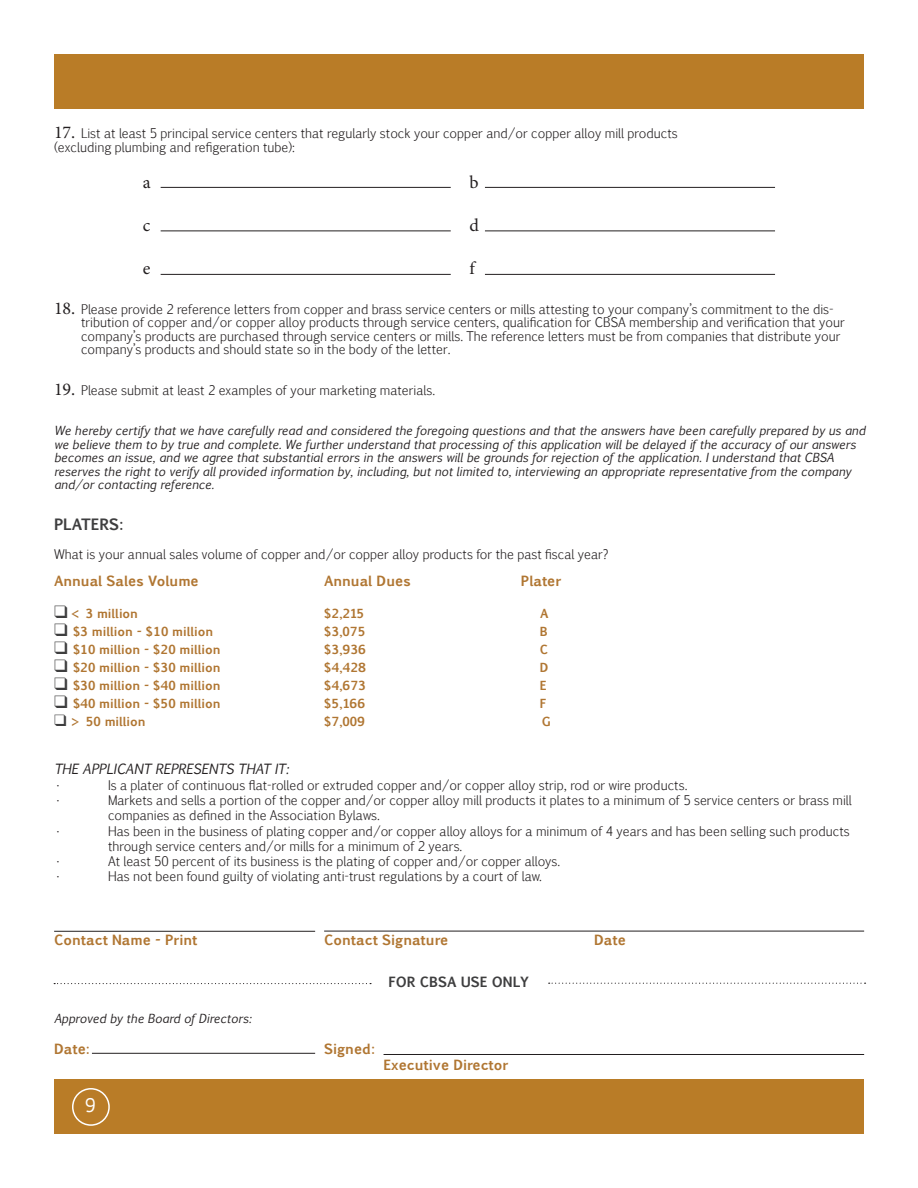
<style>
.page{position:relative;width:918px;height:1188px;background:#fff}
.page>*{position:absolute;margin:0;border:0;box-sizing:border-box;transform-origin:0 0}
.t1{font:18px "Minion Pro";color:#231f20}
.t2{font:18px "Pigiarniq";color:#fff}
.t3{font:700 15px "Pigiarniq";color:#3e3e3f}
.t4{font:700 13.5px "Pigiarniq";color:#b07632}
.t5{font:italic 13.5px "Pigiarniq";color:#231f20}
.t6{font:700 13.5px "Pigiarniq";color:#3e3e3f}
.t7{font:300 12.75px/13.5px "Pigiarniq";color:#231f20}
.t8{font:italic 12px/13.5px "Pigiarniq";color:#231f20}
.t9{font:700 12px "Pigiarniq";color:#b07632}
.s1{font-family:"Minion Pro";font-weight:400;font-size:18px}
.s2{color:#3e3e3f}
</style>
<div class="page">
<div style="left:54px;top:1080px;width:810px;height:54px;background:#b97c27"></div>
<div style="left:72px;top:1088px;width:38px;height:38px;border:2px solid #fff;border-radius:50%"></div>
<div style="left:54px;top:54px;width:810px;height:54px;background:#b97c27"></div>
<hr style="left:161px;top:187px;width:290px;height:1px;background:#231f20">
<hr style="left:161px;top:231px;width:290px;height:1px;background:#231f20">
<hr style="left:161px;top:274px;width:290px;height:1px;background:#231f20">
<hr style="left:485px;top:187px;width:290px;height:1px;background:#231f20">
<hr style="left:485px;top:231px;width:290px;height:1px;background:#231f20">
<hr style="left:485px;top:274px;width:290px;height:1px;background:#231f20">
<hr style="left:54px;top:931px;width:261px;height:1px;background:#231f20">
<hr style="left:92px;top:1053px;width:223px;height:1px;background:#231f20">
<hr style="left:384px;top:1054px;width:480px;height:1px;background:#231f20">
<hr style="left:324px;top:931px;width:540px;height:1px;background:#231f20">
<svg style="left:54px;top:983px;width:317px;height:1px"></svg>
<svg style="left:549px;top:983px;width:317px;height:1px"></svg>
<p class="t7" style="left:54px;top:126px;width:625px"><span class="s1">17.</span> List at least 5 principal service centers that regularly stock your copper and/or copper alloy mill products</p>
<p class="t7" style="left:54px;top:140px;width:243px">(excluding plumbing and refigeration tube):</p>
<p class="t1" style="left:143px;top:170px;width:9px">a</p>
<p class="t1" style="left:143px;top:213px;width:9px">c</p>
<p class="t1" style="left:143px;top:256px;width:9px">e</p>
<p class="t1" style="left:469px;top:170px;width:11px">b</p>
<p class="t1" style="left:469px;top:213px;width:11px">d</p>
<p class="t1" style="left:469px;top:256px;width:7px">f</p>
<p class="t7" style="left:81px;top:302px;width:765px;text-indent:-27px"><span class="s1">18.</span> Please provide 2 reference letters from copper and brass service centers or mills attesting to your company’s commitment to the dis&shy;tribution of copper and/or copper alloy products through service centers, qualification for CBSA membership and verification that your company’s products are purchased through service centers or mills. The reference letters must be from companies that distribute your company’s products and should state so in the body of the letter.</p>
<p class="t7" style="left:54px;top:383px;width:383px"><span class="s1">19.</span> Please submit at least 2 examples of your marketing materials.</p>
<p class="t8" style="left:54px;top:424px;width:813px">We hereby certify that we have carefully read and considered the foregoing questions and that the answers have been carefully prepared by us and we believe them to by true and complete. We further understand that processing of this application will be delayed if the accuracy of our answers becomes an issue, and we agree that substantial errors in the answers will be grounds for rejection of the application. I understand that CBSA reserves the right to verify all provided information by, including, but not limited to, interviewing an appropriate representative from the company and/or contacting reference.</p>
<p class="t3" style="left:54px;top:513px;width:71px">PLATERS:</p>
<p class="t7" style="left:54px;top:547px;width:556px">What is your annual sales volume of copper and/or copper alloy products for the past fiscal year?</p>
<p class="t4" style="left:54px;top:571px;width:146px">Annual Sales Volume</p>
<p class="t4" style="left:324px;top:571px;width:88px">Annual Dues</p>
<p class="t4" style="left:521px;top:571px;width:42px">Plater</p>
<p class="t9" style="left:54px;top:604px;width:86px"><span class="s2">❑</span> &lt; 3 million</p>
<p class="t9" style="left:324px;top:604px;width:42px">$2,215</p>
<p class="t9" style="left:540px;top:604px;width:10px">A</p>
<p class="t9" style="left:54px;top:622px;width:161px"><span class="s2">❑</span> $3 million - $10 million</p>
<p class="t9" style="left:324px;top:622px;width:43px">$3,075</p>
<p class="t9" style="left:540px;top:622px;width:9px">B</p>
<p class="t9" style="left:54px;top:640px;width:168px"><span class="s2">❑</span> $10 million - $20 million</p>
<p class="t9" style="left:324px;top:640px;width:44px">$3,936</p>
<p class="t9" style="left:540px;top:640px;width:10px">C</p>
<p class="t9" style="left:54px;top:658px;width:168px"><span class="s2">❑</span> $20 million - $30 million</p>
<p class="t9" style="left:324px;top:658px;width:44px">$4,428</p>
<p class="t9" style="left:540px;top:658px;width:10px">D</p>
<p class="t9" style="left:54px;top:676px;width:168px"><span class="s2">❑</span> $30 million - $40 million</p>
<p class="t9" style="left:324px;top:676px;width:44px">$4,673</p>
<p class="t9" style="left:540px;top:676px;width:8px">E</p>
<p class="t9" style="left:54px;top:694px;width:168px"><span class="s2">❑</span> $40 million - $50 million</p>
<p class="t9" style="left:324px;top:694px;width:43px">$5,166</p>
<p class="t9" style="left:540px;top:694px;width:8px">F</p>
<p class="t9" style="left:54px;top:712px;width:93px"><span class="s2">❑</span> &gt; 50 million</p>
<p class="t9" style="left:324px;top:712px;width:43px">$7,009</p>
<p class="t9" style="left:542px;top:712px;width:10px">G</p>
<p class="t5" style="left:54px;top:760px;width:236px">THE APPLICANT REPRESENTS THAT IT:</p>
<p class="t7" style="left:56px;top:778px;width:7px">•</p>
<p class="t7" style="left:108px;top:778px;width:581px">Is a plater of continuous flat-rolled or extruded copper and/or copper alloy strip, rod or wire products.</p>
<p class="t7" style="left:56px;top:793px;width:7px">•</p>
<p class="t7" style="left:108px;top:792px;width:745px;line-height:15.3px">Markets and sells a portion of the copper and/or copper alloy mill products it plates to a minimum of 5 service centers or brass mill companies as defined in the Association Bylaws.</p>
<p class="t7" style="left:56px;top:824px;width:7px">•</p>
<p class="t7" style="left:108px;top:823px;width:743px;line-height:15.3px">Has been in the business of plating copper and/or copper alloy alloys for a minimum of 4 years and has been selling such products through service centers and/or mills for a minimum of 2 years.</p>
<p class="t7" style="left:56px;top:854px;width:7px">•</p>
<p class="t7" style="left:108px;top:854px;width:454px">At least 50 percent of its business is the plating of copper and/or copper alloys.</p>
<p class="t7" style="left:56px;top:869px;width:7px">•</p>
<p class="t7" style="left:108px;top:869px;width:436px">Has not been found guilty of violating anti-trust regulations by a court of law.</p>
<p class="t4" style="left:54px;top:930px;width:145px">Contact Name - Print</p>
<p class="t8" style="left:54px;top:1012px;width:199px">Approved by the Board of Directors:</p>
<p class="t4" style="left:324px;top:930px;width:126px">Contact Signature</p>
<p class="t4" style="left:594px;top:930px;width:33px">Date</p>
<p class="t6" style="left:388px;top:972px;width:142px">FOR CBSA USE ONLY</p>
<p class="t4" style="left:54px;top:1039px;width:37px">Date:</p>
<p class="t4" style="left:324px;top:1039px;width:52px">Signed:</p>
<p class="t4" style="left:384px;top:1055px;width:126px">Executive Director</p>
<h1 class="t2" style="left:85px;top:1093px;width:12px">9</h1>
</div>
